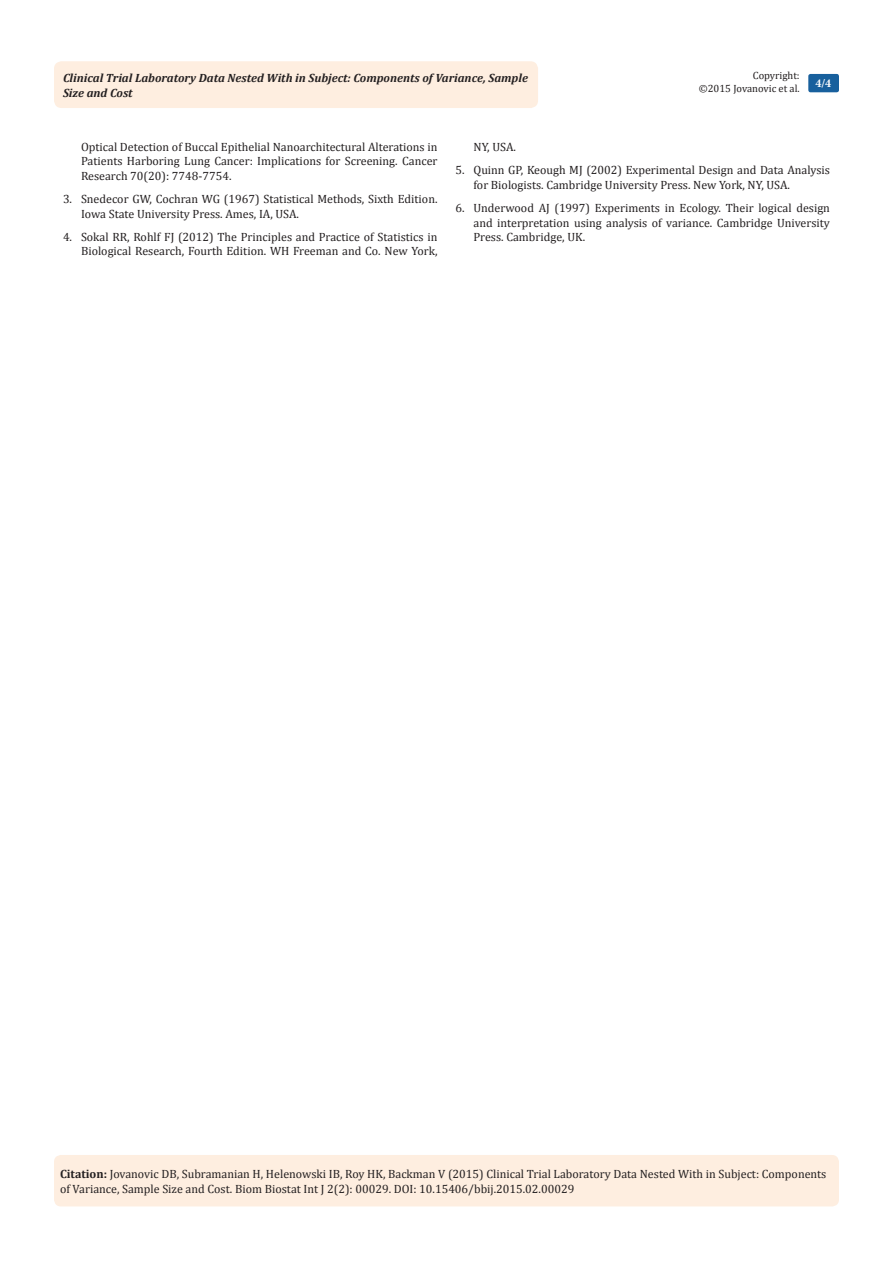
<style>
.page{position:relative;width:893px;height:1263px;background:#fff}
.page>*{position:absolute;margin:0;border:0;box-sizing:border-box;transform-origin:0 0}
.Citation{font:12px/14.4px "Cambria";color:#231f20}
.t1{font:italic 700 12px/14.4px "Cambria";color:#231f20}
.t2{font:700 12px "Minion Pro";color:#fff}
.t3{font:10.5px "Cambria";color:#231f20}
.s1{font-weight:700}
</style>
<div class="page">
<div style="left:54px;top:61px;width:484px;height:47px;background:#feeee0;border-radius:8px"></div>
<div style="left:808px;top:74px;width:31px;height:18px;background:#18609d;border-radius:2px"></div>
<div style="left:54px;top:1155px;width:785px;height:51px;background:#feeee0;border-radius:7px"></div>
<p class="t3" style="left:753px;top:69px;width:48px">Copyright:</p>
<p class="t3" style="left:699px;top:82px;width:102px">©2015 Jovanovic et al.</p>
<p class="t1" style="left:63px;top:70px;width:466px">Clinical Trial Laboratory Data Nested With in Subject: Components of Variance, Sample<br>Size and Cost</p>
<p class="t2" style="left:815px;top:75px;width:17px">4/4</p>
<p class="Citation" style="left:81px;top:140px;width:358px;text-align:justify">Optical Detection of Buccal Epithelial Nanoarchitectural Alterations in Patients Harboring Lung Cancer: Implications for Screening. Cancer Research 70(20): 7748-7754.</p>
<p class="Citation" style="left:81px;top:192px;width:358px;text-indent:-18px">3. Snedecor GW, Cochran WG (1967) Statistical Methods, Sixth Edition.<br>Iowa State University Press. Ames, IA, USA.</p>
<p class="Citation" style="left:63px;top:230px;width:376px;text-align:right">4. Sokal RR, Rohlf FJ (2012) The Principles and Practice of Statistics in<br>Biological Research, Fourth Edition. WH Freeman and Co. New York,</p>
<p class="Citation" style="left:473px;top:140px;width:44px">NY, USA.</p>
<p class="Citation" style="left:473px;top:163px;width:358px;text-indent:-18px">5. Quinn GP, Keough MJ (2002) Experimental Design and Data Analysis for Biologists. Cambridge University Press. New York, NY, USA.</p>
<p class="Citation" style="left:473px;top:201px;width:358px;text-align:justify;text-indent:-18px">6. Underwood AJ (1997) Experiments in Ecology. Their logical design and interpretation using analysis of variance. Cambridge University Press. Cambridge, UK.</p>
<p class="Citation" style="left:60px;top:1167px;width:768px"><span class="s1">Citation:</span> Jovanovic DB, Subramanian H, Helenowski IB, Roy HK, Backman V (2015) Clinical Trial Laboratory Data Nested With in Subject: Components of Variance, Sample Size and Cost. Biom Biostat Int J 2(2): 00029. DOI: 10.15406/bbij.2015.02.00029</p>
</div>
